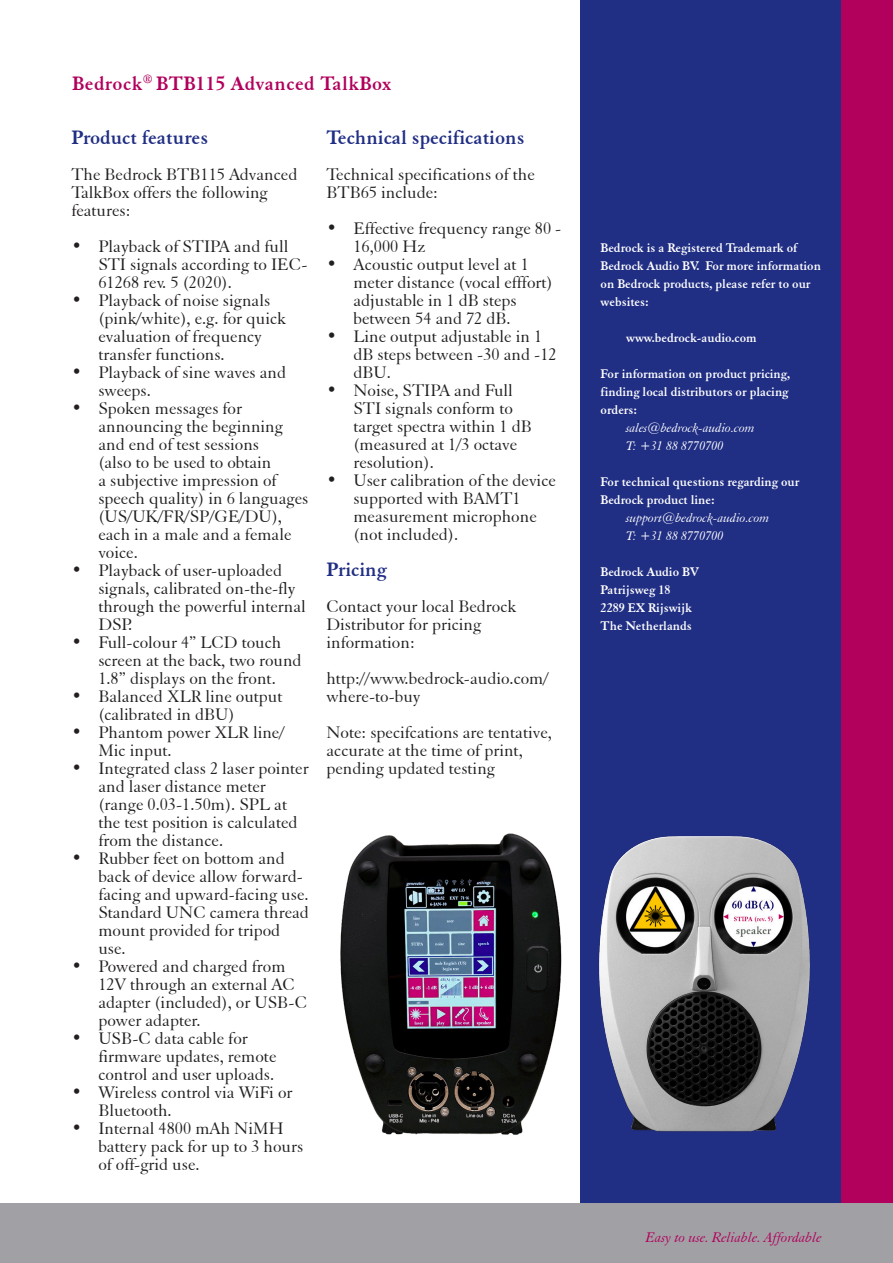
<style>
.page{position:relative;width:893px;height:1263px;background:#fff}
.page>*{position:absolute;margin:0;border:0;box-sizing:border-box;transform-origin:0 0}
.t1{font:700 21px "Elegant Garamond BT";color:#202e84}
.t2{font:700 21px "Elegant Garamond BT";letter-spacing:.025em;color:#b1015c}
.t3{font:18px/18px "Elegant Garamond BT";color:#231f20}
.t4{font:italic 15px "Elegant Garamond BT";color:#b1015c}
.t5{font:700 13.5px/18px "Elegant Garamond BT";color:#fff}
.t6{font:italic 13.5px "Elegant Garamond BT";color:#fff}
</style>
<div class="page">
<div style="left:580px;top:0;width:311px;height:1263px;background:#202e84"></div>
<div style="left:841px;top:0;width:52px;height:1263px;background:#b1015c"></div>
<div style="left:0;top:1204px;width:893px;height:59px;background:#a1a1a5"></div>
<img style="left:340px;top:833px;width:222px;height:302px">
<img style="left:599px;top:836px;width:211px;height:296px">
<p class="t2" style="left:72px;top:71px;width:321px">Bedrock<sup>®</sup> BTB115 Advanced TalkBox</p>
<p class="t1" style="left:71px;top:125px;width:138px">Product features</p>
<p class="t3" style="left:71px;top:165px;width:228px">The Bedrock BTB115 Advanced<br>TalkBox offers the following features:</p>
<p class="t3" style="left:98px;top:237px;width:211px;text-indent:-27px">• Playback of STIPA and full<br>STI signals according to IEC-<br>61268 rev. 5 (2020).</p>
<p class="t3" style="left:98px;top:291px;width:189px;text-indent:-27px">• Playback of noise signals (pink/white), e.g. for quick evaluation of frequency transfer functions.</p>
<p class="t3" style="left:98px;top:363px;width:189px;text-indent:-27px">• Playback of sine waves and sweeps.</p>
<p class="t3" style="left:98px;top:399px;width:211px;text-indent:-27px">• Spoken messages for announcing the beginning and end of test sessions<br>(also to be used to obtain<br>a subjective impression of speech quality) in 6 languages (US/UK/FR/SP/GE/DU), each in a male and a female voice.</p>
<p class="t3" style="left:98px;top:561px;width:209px;text-indent:-27px">• Playback of user-uploaded signals, calibrated on-the-fly through the powerful internal<br>DSP.</p>
<p class="t3" style="left:98px;top:633px;width:205px;text-indent:-27px">• Full-colour 4” LCD touch screen at the back, two round<br>1.8” displays on the front.</p>
<p class="t3" style="left:98px;top:687px;width:186px;text-indent:-27px">• Balanced XLR line output (calibrated in dBU)</p>
<p class="t3" style="left:98px;top:723px;width:188px;text-indent:-27px">• Phantom power XLR line/<br>Mic input.</p>
<p class="t3" style="left:98px;top:759px;width:212px;text-indent:-27px">• Integrated class 2 laser pointer and laser distance meter (range 0.03-1.50m). SPL at the test position is calculated from the distance.</p>
<p class="t3" style="left:98px;top:849px;width:212px;text-indent:-27px">• Rubber feet on bottom and back of device allow forward&shy;facing and upward-facing use.<br>Standard UNC camera thread mount provided for tripod use.</p>
<p class="t3" style="left:98px;top:957px;width:210px;text-indent:-27px">• Powered and charged from<br>12V through an external AC adapter (included), or USB-C power adapter.</p>
<p class="t3" style="left:98px;top:1029px;width:180px;text-indent:-27px">• USB-C data cable for firmware updates, remote control and user uploads.</p>
<p class="t3" style="left:98px;top:1083px;width:196px;text-indent:-27px">• Wireless control via WiFi or<br>Bluetooth.</p>
<p class="t3" style="left:98px;top:1119px;width:206px;text-indent:-27px">• Internal 4800 mAh NiMH battery pack for up to 3 hours of off-grid use.</p>
<p class="t1" style="left:326px;top:125px;width:199px">Technical specifications</p>
<p class="t3" style="left:326px;top:165px;width:210px">Technical specifications of the<br>BTB65 include:</p>
<p class="t3" style="left:353px;top:219px;width:209px;text-indent:-27px">• Effective frequency range 80 -<br>16,000 Hz</p>
<p class="t3" style="left:353px;top:255px;width:201px;text-indent:-27px">• Acoustic output level at 1 meter distance (vocal efffort) adjustable in 1 dB steps between 54 and 72 dB.</p>
<p class="t3" style="left:353px;top:327px;width:205px;text-indent:-27px">• Line output adjustable in 1 dB steps between -30 and -12 dBU.</p>
<p class="t3" style="left:353px;top:381px;width:180px;text-indent:-27px">• Noise, STIPA and Full<br>STI signals conform to target spectra within 1 dB (measured at 1/3 octave resolution).</p>
<p class="t3" style="left:353px;top:471px;width:204px;text-indent:-27px">• User calibration of the device supported with BAMT1 measurement microphone (not included).</p>
<p class="t1" style="left:326px;top:557px;width:61px">Pricing</p>
<p class="t3" style="left:326px;top:597px;width:191px">Contact your local Bedrock<br>Distributor for pricing information:</p>
<p class="t3" style="left:326px;top:669px;width:224px">http://www.bedrock-audio.com/ where-to-buy</p>
<p class="t3" style="left:326px;top:723px;width:227px">Note: specifcations are tentative, accurate at the time of print, pending updated testing</p>
<p class="t5" style="left:601px;top:238px;width:222px">Bedrock is a Registered Trademark of<br>Bedrock Audio BV. For more information on Bedrock products, please refer to our websites:</p>
<p class="t5" style="left:626px;top:328px;width:132px">www.bedrock-audio.com</p>
<p class="t5" style="left:601px;top:364px;width:191px">For information on product pricing, finding local distributors or placing orders:</p>
<p class="t6" style="left:626px;top:420px;width:130px">sales@bedrock-audio.com</p>
<p class="t6" style="left:626px;top:438px;width:99px">T: +31 88 8770700</p>
<p class="t5" style="left:601px;top:472px;width:200px">For technical questions regarding our<br>Bedrock product line:</p>
<p class="t6" style="left:626px;top:510px;width:145px">support@bedrock-audio.com</p>
<p class="t6" style="left:626px;top:528px;width:99px">T: +31 88 8770700</p>
<p class="t5" style="left:601px;top:562px;width:100px">Bedrock Audio BV</p>
<p class="t5" style="left:601px;top:580px;width:71px">Patrijsweg 18</p>
<p class="t5" style="left:601px;top:598px;width:93px">2289 EX Rijswijk</p>
<p class="t5" style="left:601px;top:616px;width:93px">The Netherlands</p>
<p class="t4" style="left:646px;top:1228px;width:178px">Easy to use. Reliable. Affordable</p>
</div>
